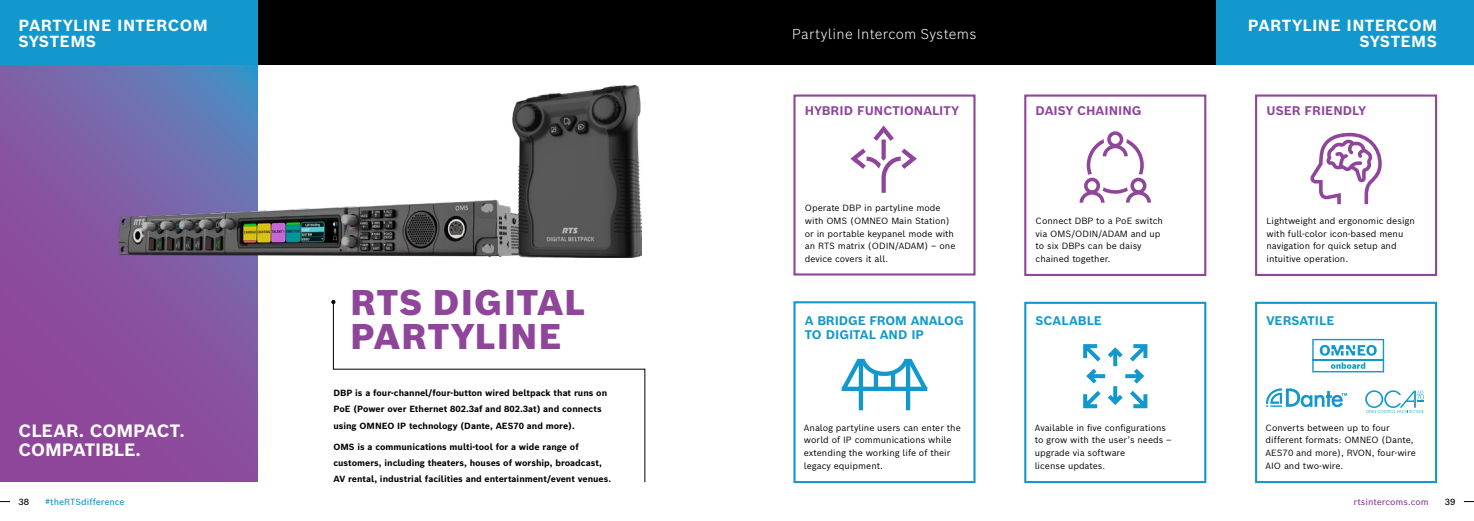
<style>
.page{position:relative;width:1474px;height:521px;background:#fff}
.page>*{position:absolute;margin:0;border:0;box-sizing:border-box;transform-origin:0 0}
.t1{font:900 35px/34.1px "Bosch Sans";letter-spacing:.025em;color:#8e459a}
.t2{font:700 17.5px/19.2px "Bosch Sans";color:#fff}
.t3{font:700 15.75px/16.6px "Bosch Sans";letter-spacing:.025em;color:#fff}
.t4{font:300 14px "Bosch Sans";letter-spacing:.025em;color:#fff}
.t5{font:700 12.25px/14px "Bosch Sans";letter-spacing:-.005em;color:#1298cd}
.t6{font:700 12.25px "Bosch Sans";color:#8e459a}
.t7{font:8.84px/12.6px "Bosch Sans";color:#000}
.t8{font:700 8.75px/16.2px "Bosch Sans";color:#000}
.t9{font:500 8.75px "Bosch Sans";color:#1298cd}
.t10{font:500 8.75px "Bosch Sans";color:#8e459a}
.t11{font:500 8.75px "Bosch Sans";color:#000}
</style>
<div class="page">
<div style="left:737px;top:0;width:736px;height:65px;background:#000"></div>
<div style="left:0;top:0;width:737px;height:65px;background:#000"></div>
<div style="left:0;top:0;width:258px;height:65px;background:#1298cd"></div>
<div style="left:1215px;top:0;width:258px;height:65px;background:#1298cd"></div>
<svg style="left:0;top:65px;width:258px;height:417px;background:#8553a0"></svg>
<svg style="left:333px;top:302px;width:312px;height:180px"></svg>
<svg style="left:331px;top:300px;width:4px;height:4px"></svg>
<img style="left:119px;top:86px;width:522px;height:172px">
<svg style="left:850px;top:125px;width:66px;height:68px"></svg>
<div style="left:793px;top:95px;width:182px;height:180px;border:2px solid #8e459a"></div>
<svg style="left:1310px;top:133px;width:71px;height:71px"></svg>
<div style="left:1254px;top:95px;width:182px;height:181px;border:2px solid #8e459a"></div>
<div style="left:1024px;top:95px;width:182px;height:181px;border:2px solid #8e459a"></div>
<svg style="left:1079px;top:131px;width:71px;height:72px"></svg>
<svg style="left:1083px;top:344px;width:64px;height:64px"></svg>
<div style="left:1024px;top:302px;width:182px;height:181px;border:2px solid #1298cd"></div>
<div style="left:1254px;top:302px;width:182px;height:181px;border:2px solid #1298cd"></div>
<svg style="left:841px;top:359px;width:86px;height:51px"></svg>
<div style="left:793px;top:301px;width:182px;height:182px;border:2px solid #1298cd"></div>
<svg style="left:1312px;top:339px;width:72px;height:33px"></svg>
<svg style="left:1365px;top:390px;width:58px;height:23px"></svg>
<svg style="left:1266px;top:388px;width:81px;height:19px"></svg>
<h3 class="t3" style="left:18px;top:16px;width:191px">PARTYLINE INTERCOM<br>SYSTEMS</h3>
<h2 class="t2" style="left:18px;top:420px;width:168px">CLEAR. COMPACT.<br>COMPATIBLE.</h2>
<h1 class="t1" style="left:350px;top:285px;width:237px">RTS DIGITAL<br>PARTYLINE</h1>
<p class="t8" style="left:333px;top:385px;width:275px">DBP is a four-channel/four-button wired beltpack that runs on<br>PoE (Power over Ethernet 802.3af and 802.3at) and connects using OMNEO IP technology (Dante, AES70 and more).</p>
<p class="t8" style="left:333px;top:438px;width:279px">OMS is a communications multi-tool for a wide range of customers, including theaters, houses of worship, broadcast,<br>AV rental, industrial facilities and entertainment/event venues.</p>
<h3 class="t4" style="left:792px;top:25px;width:186px">Partyline Intercom Systems</h3>
<h3 class="t6" style="left:804px;top:103px;width:156px">HYBRID FUNCTIONALITY</h3>
<p class="t7" style="left:804px;top:201px;width:152px">Operate DBP in partyline mode with OMS (OMNEO Main Station) or in portable keypanel mode with an RTS matrix (ODIN/ADAM) – one device covers it all.</p>
<h3 class="t5" style="left:804px;top:313px;width:160px">A BRIDGE FROM ANALOG<br>TO DIGITAL AND IP</h3>
<p class="t7" style="left:804px;top:421px;width:158px">Analog partyline users can enter the world of IP communications while extending the working life of their legacy equipment.</p>
<h3 class="t6" style="left:1035px;top:103px;width:107px">DAISY CHAINING</h3>
<p class="t7" style="left:1035px;top:214px;width:129px">Connect DBP to a PoE switch via OMS/ODIN/ADAM and up to six DBPs can be daisy chained together.</p>
<h3 class="t5" style="left:1035px;top:313px;width:68px">SCALABLE</h3>
<p class="t7" style="left:1034px;top:421px;width:138px">Available in five configurations to grow with the user’s needs – upgrade via software<br>license updates.</p>
<h3 class="t3" style="left:1247px;top:16px;width:191px;text-align:right">PARTYLINE INTERCOM<br>SYSTEMS</h3>
<h3 class="t6" style="left:1266px;top:103px;width:101px">USER FRIENDLY</h3>
<p class="t7" style="left:1266px;top:214px;width:150px">Lightweight and ergonomic design with full-color icon-based menu navigation for quick setup and intuitive operation.</p>
<h3 class="t5" style="left:1266px;top:313px;width:69px">VERSATILE</h3>
<p class="t7" style="left:1265px;top:421px;width:152px">Converts between up to four different formats: OMNEO (Dante,<br>AES70 and more), RVON, four-wire<br>AIO and two-wire.</p>
<p class="t11" style="left:18px;top:496px;width:12px">38</p>
<p class="t9" style="left:45px;top:496px;width:81px">#theRTSdifference</p>
<p class="t10" style="left:1353px;top:496px;width:77px">rtsintercoms.com</p>
<p class="t11" style="left:1444px;top:496px;width:12px">39</p>
</div>
